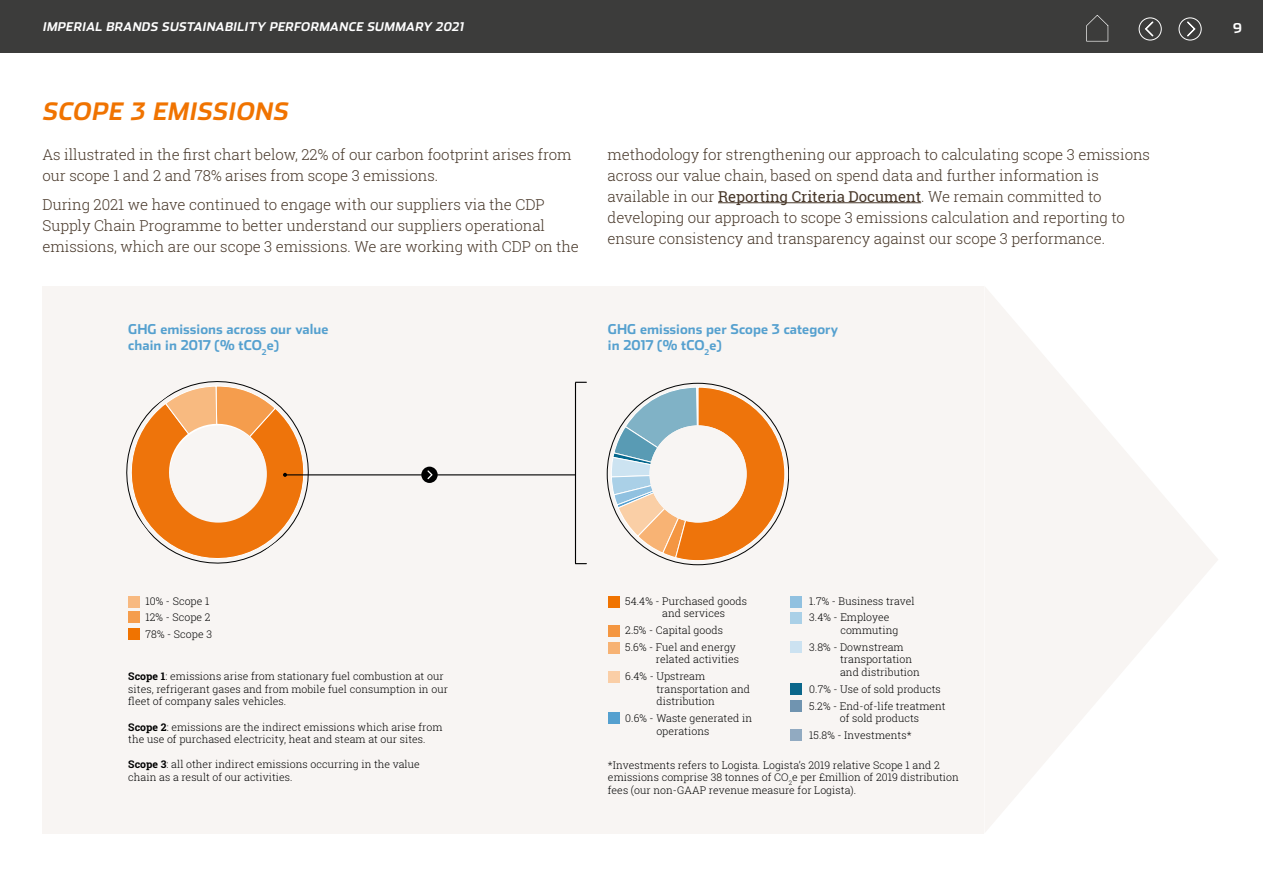
<style>
.page{position:relative;width:1263px;height:893px;background:#fff}
.page>*{position:absolute;margin:0;border:0;box-sizing:border-box;transform-origin:0 0}
.t1{font:italic 700 24px "Stainless";color:#f07300}
.t2{font:300 15px/21px "Roboto Slab";letter-spacing:-.005em;color:#473729}
.t3{font:700 13.5px/16.2px "Stainless";letter-spacing:.005em;color:#55a0cf}
.t4{font:700 13.5px "Stainless";color:#fff}
.t5{font:italic 700 12px "Stainless";color:#fff}
.t6{font:300 10.5px/12.6px "Roboto Slab";letter-spacing:.005em;color:#000}
.s1{font-weight:400}
.s2{font-weight:700}
</style>
<div class="page">
<div style="left:0;top:0;width:1263px;height:53px;background:#3c3c3b"></div>
<svg style="left:1086px;top:15px;width:22px;height:27px"></svg>
<div style="left:1179px;top:18px;width:22px;height:22px;border:1px solid #fff;border-radius:50%"></div>
<svg style="left:1187px;top:22px;width:8px;height:14px"></svg>
<div style="left:1139px;top:18px;width:23px;height:22px;border:1px solid #fff;border-radius:50%"></div>
<svg style="left:1145px;top:22px;width:8px;height:14px"></svg>
<div style="left:43px;top:286px;width:941px;height:547px;background:#f8f5f3"></div>
<svg style="left:607px;top:383px;width:182px;height:182px"></svg>
<hr style="left:718px;top:202px;width:203px;height:1px;background:#473729">
<div style="left:128px;top:596px;width:12px;height:11px;background:#f8b980"></div>
<div style="left:128px;top:612px;width:12px;height:11px;background:#f59d4d"></div>
<div style="left:128px;top:629px;width:12px;height:11px;background:#f07300"></div>
<div style="left:608px;top:596px;width:11px;height:11px;background:#f07300"></div>
<div style="left:608px;top:625px;width:11px;height:11px;background:#f49640"></div>
<div style="left:608px;top:642px;width:11px;height:11px;background:#f7b273"></div>
<div style="left:608px;top:671px;width:12px;height:12px;background:#facea6"></div>
<div style="left:608px;top:712px;width:12px;height:12px;background:#55a0cf"></div>
<div style="left:790px;top:596px;width:12px;height:11px;background:#91c1e0"></div>
<div style="left:790px;top:612px;width:11px;height:12px;background:#aad0e7"></div>
<div style="left:790px;top:641px;width:12px;height:12px;background:#cce2f1"></div>
<div style="left:790px;top:683px;width:12px;height:12px;background:#0b678b"></div>
<div style="left:790px;top:700px;width:12px;height:11px;background:#7094b0"></div>
<div style="left:791px;top:729px;width:11px;height:12px;background:#91aac1"></div>
<div style="left:649px;top:425px;width:98px;height:98px;background:#f8f5f3;border-radius:50%"></div>
<hr style="left:575px;top:383px;width:1px;height:180px;background:#000">
<hr style="left:285px;top:474px;width:290px;height:1px;background:#000">
<svg style="left:126px;top:385px;width:187px;height:179px"></svg>
<div style="left:421px;top:467px;width:17px;height:16px;background:#000;border-radius:50%"></div>
<svg style="left:427px;top:470px;width:6px;height:9px"></svg>
<svg style="left:985px;top:287px;width:233px;height:545px;fill:#f8f6f4"></svg>
<p class="t5" style="left:43px;top:19px;width:425px">IMPERIAL BRANDS SUSTAINABILITY PERFORMANCE SUMMARY 2021</p>
<p class="t4" style="left:1233px;top:20px;width:10px">9</p>
<h1 class="t1" style="left:42px;top:96px;width:253px">SCOPE 3 EMISSIONS</h1>
<h2 class="t2" style="left:43px;top:143px;width:531px">As illustrated in the first chart below, 22% of our carbon footprint arises from our scope 1 and 2 and 78% arises from scope 3 emissions.</h2>
<h2 class="t2" style="left:43px;top:194px;width:538px">During 2021 we have continued to engage with our suppliers via the CDP<br>Supply Chain Programme to better understand our suppliers operational emissions, which are our scope 3 emissions. We are working with CDP on the</h2>
<p class="t2" style="left:607px;top:143px;width:544px">methodology for strengthening our approach to calculating scope 3 emissions across our value chain, based on spend data and further information is available in our <span class="s1">Reporting Criteria Document</span>. We remain committed to developing our approach to scope 3 emissions calculation and reporting to ensure consistency and transparency against our scope 3 performance.</p>
<p class="t3" style="left:128px;top:321px;width:202px">GHG emissions across our value chain in 2017 (% tCO<sub>2</sub>e)</p>
<p class="t3" style="left:608px;top:321px;width:232px">GHG emissions per Scope 3 category in 2017 (% tCO<sub>2</sub>e)</p>
<p class="t6" style="left:146px;top:592px;width:68px;line-height:16.8px">10% - Scope 1<br>12% - Scope 2<br>78% - Scope 3</p>
<p class="t6" style="left:128px;top:670px;width:321px"><span class="s2">Scope 1</span>: emissions arise from stationary fuel combustion at our sites, refrigerant gases and from mobile fuel consumption in our fleet of company sales vehicles.</p>
<p class="t6" style="left:128px;top:720px;width:316px"><span class="s2">Scope 2</span>: emissions are the indirect emissions which arise from the use of purchased electricity, heat and steam at our sites.</p>
<p class="t6" style="left:128px;top:758px;width:293px"><span class="s2">Scope 3</span>: all other indirect emissions occurring in the value chain as a result of our activities.</p>
<p class="t6" style="left:809px;top:592px;width:107px;line-height:16.8px">1.7% - Business travel<br>3.4% - Employee</p>
<p class="t6" style="left:809px;top:621px;width:96px;line-height:16.8px;text-indent:31px">commuting<br>3.8% - Downstream</p>
<p class="t6" style="left:840px;top:653px;width:81px">transportation and distribution</p>
<p class="t6" style="left:809px;top:680px;width:138px;line-height:16.8px">0.7% - Use of sold products<br>5.2% - End-of-life treatment</p>
<p class="t6" style="left:809px;top:710px;width:111px;line-height:16.8px;text-indent:31px">of sold products<br>15.8% - Investments*</p>
<p class="t6" style="left:608px;top:758px;width:353px">*Investments refers to Logista. Logista’s 2019 relative Scope 1 and 2 emissions comprise 38 tonnes of CO<sub>2</sub>e per £million of 2019 distribution fees (our non-GAAP revenue measure for Logista).</p>
<p class="t6" style="left:662px;top:594px;width:86px;text-indent:-37px">54.4% - Purchased goods and services</p>
<p class="t6" style="left:625px;top:621px;width:112px;line-height:16.8px">2.5% - Capital goods<br>5.6% - Fuel and energy</p>
<p class="t6" style="left:625px;top:651px;width:115px;line-height:16.8px;text-indent:31px">related activities<br>6.4% - Upstream</p>
<p class="t6" style="left:656px;top:682px;width:95px">transportation and distribution</p>
<p class="t6" style="left:656px;top:712px;width:97px;text-indent:-31px">0.6% - Waste generated in operations</p>
</div>
